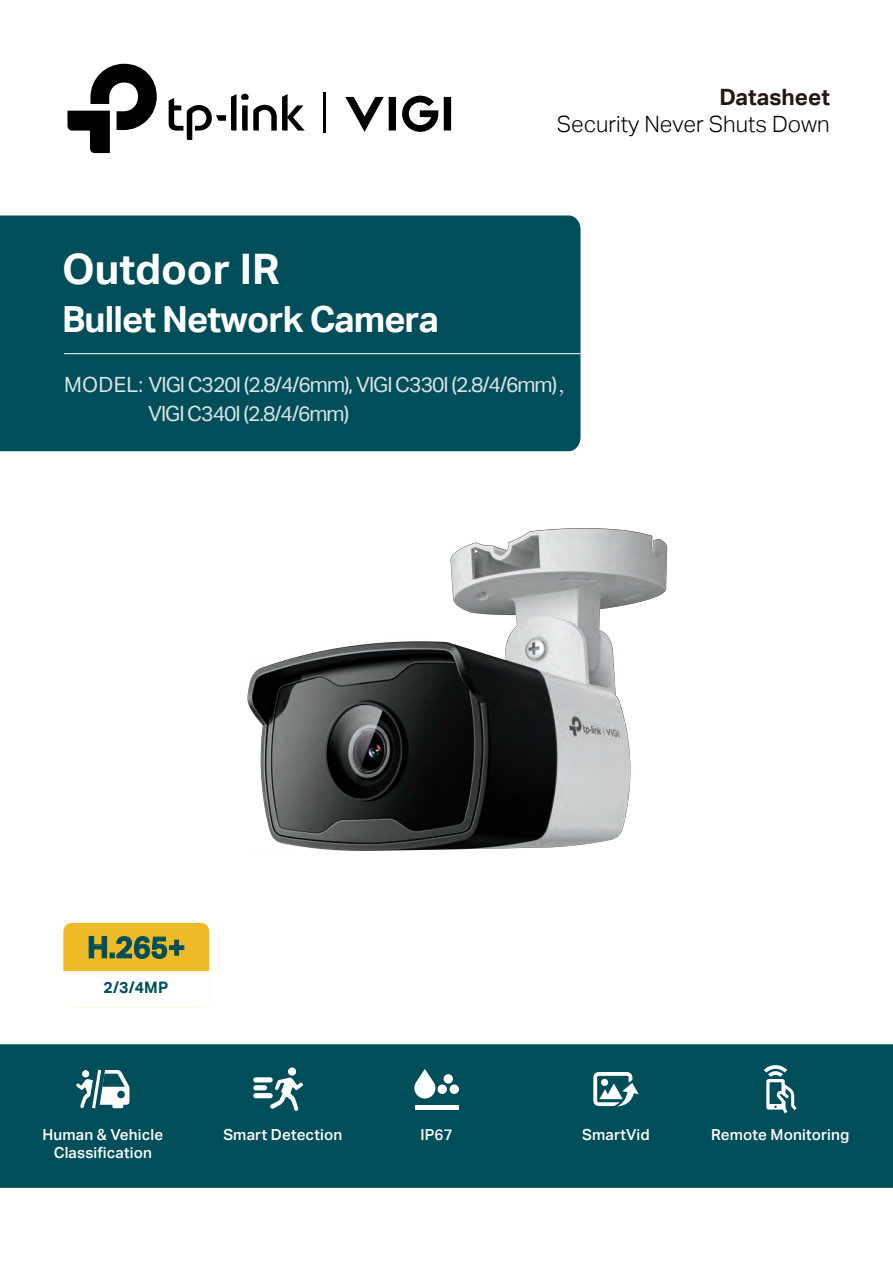
<style>
.page{position:relative;width:893px;height:1263px;background:#fff}
.page>*{position:absolute;margin:0;border:0;box-sizing:border-box;transform-origin:0 0}
.t1{font:42px "TP Link Aktiv Bold";color:#fff}
.t2{font:36px "TP Link Aktiv Bold";letter-spacing:-.025em;color:#fff}
.t3{font:30px "TP Link Aktiv Bold";color:#004e59}
.t4{font:22.5px "TP Link Aktiv Light";color:#000}
.t5{font:22.5px "TP Link Aktiv Bold";color:#231815}
.t6{font:21px/28.8px "TP Link Aktiv Regular";letter-spacing:-.045em;color:rgb(255 255 255/.85)}
.t7{font:15.9px "TP Link Aktiv Bold";color:#004e59}
.t8{font:15.3px "TP Link Aktiv Medium";letter-spacing:.01em;color:#fff}
.s1{font-family:"Adobe Song Std";font-weight:300}
</style>
<div class="page">
<div style="left:0;top:1044px;width:893px;height:144px;background:#004e59"></div>
<svg style="left:169px;top:94px;width:136px;height:46px"></svg>
<svg style="left:67px;top:64px;width:90px;height:89px"></svg>
<hr style="left:324px;top:92px;width:2px;height:40px;background:#000">
<svg style="left:402px;top:96px;width:36px;height:36px"></svg>
<svg style="left:444px;top:97px;width:7px;height:33px"></svg>
<svg style="left:345px;top:97px;width:51px;height:35px"></svg>
<div style="left:0;top:215px;width:580px;height:236px;background:#004e59"></div>
<hr style="left:64px;top:353px;width:568px;height:1px;background:#fff">
<div style="left:63px;top:923px;width:146px;height:85px;background:#eebb26;border-radius:9px"></div>
<div style="left:63px;top:971px;width:146px;height:37px;background:#fff"></div>
<svg style="left:88px;top:935px;width:97px;height:24px"></svg>
<div style="left:288px;top:1068px;width:8px;height:7px;background:#fff;border-radius:50%"></div>
<svg style="left:269px;top:1077px;width:34px;height:34px"></svg>
<div style="left:253px;top:1085px;width:14px;height:5px;background:#fff;border-radius:3px"></div>
<div style="left:253px;top:1077px;width:20px;height:5px;background:#fff;border-radius:3px"></div>
<div style="left:253px;top:1093px;width:20px;height:5px;background:#fff;border-radius:3px"></div>
<svg style="left:76px;top:1070px;width:54px;height:38px"></svg>
<hr style="left:415px;top:1105px;width:43px;height:4px;background:#fff">
<svg style="left:412px;top:1069px;width:26px;height:29px"></svg>
<div style="left:444px;top:1074px;width:9px;height:9px;background:#fff;border-radius:50%"></div>
<div style="left:438px;top:1084px;width:9px;height:10px;background:#fff;border-radius:50%"></div>
<div style="left:450px;top:1084px;width:9px;height:10px;background:#fff;border-radius:50%"></div>
<svg style="left:593px;top:1072px;width:46px;height:34px"></svg>
<svg style="left:764px;top:1065px;width:33px;height:48px"></svg>
<img style="left:248px;top:528px;width:420px;height:322px">
<h3 class="t5" style="left:719px;top:84px;width:112px">Datasheet</h3>
<h1 class="t1" style="left:62px;top:245px;width:219px">Outdoor IR</h1>
<h2 class="t2" style="left:62px;top:298px;width:378px">Bullet Network Camera</h2>
<h3 class="t4" style="left:557px;top:111px;width:275px">Security Never Shuts Down</h3>
<h3 class="t6" style="left:148px;top:370px;width:431px;text-indent:-84px">MODEL: VIGI C320I (2.8/4/6mm), VIGI C330I (2.8/4/6mm)<span class="s1">，<br></span>VIGI C340I (2.8/4/6mm)</h3>
<h3 class="t3" style="left:87px;top:930px;width:100px">H.265+</h3>
<p class="t7" style="left:104px;top:978px;width:66px">2/3/4MP</p>
<p class="t8" style="left:42px;top:1125px;width:122px">Human &amp; Vehicle</p>
<p class="t8" style="left:223px;top:1125px;width:120px">Smart Detection</p>
<p class="t8" style="left:54px;top:1144px;width:100px">Classification</p>
<p class="t8" style="left:420px;top:1125px;width:34px">IP67</p>
<p class="t8" style="left:582px;top:1125px;width:69px">SmartVid</p>
<p class="t8" style="left:711px;top:1125px;width:140px">Remote Monitoring</p>
</div>
